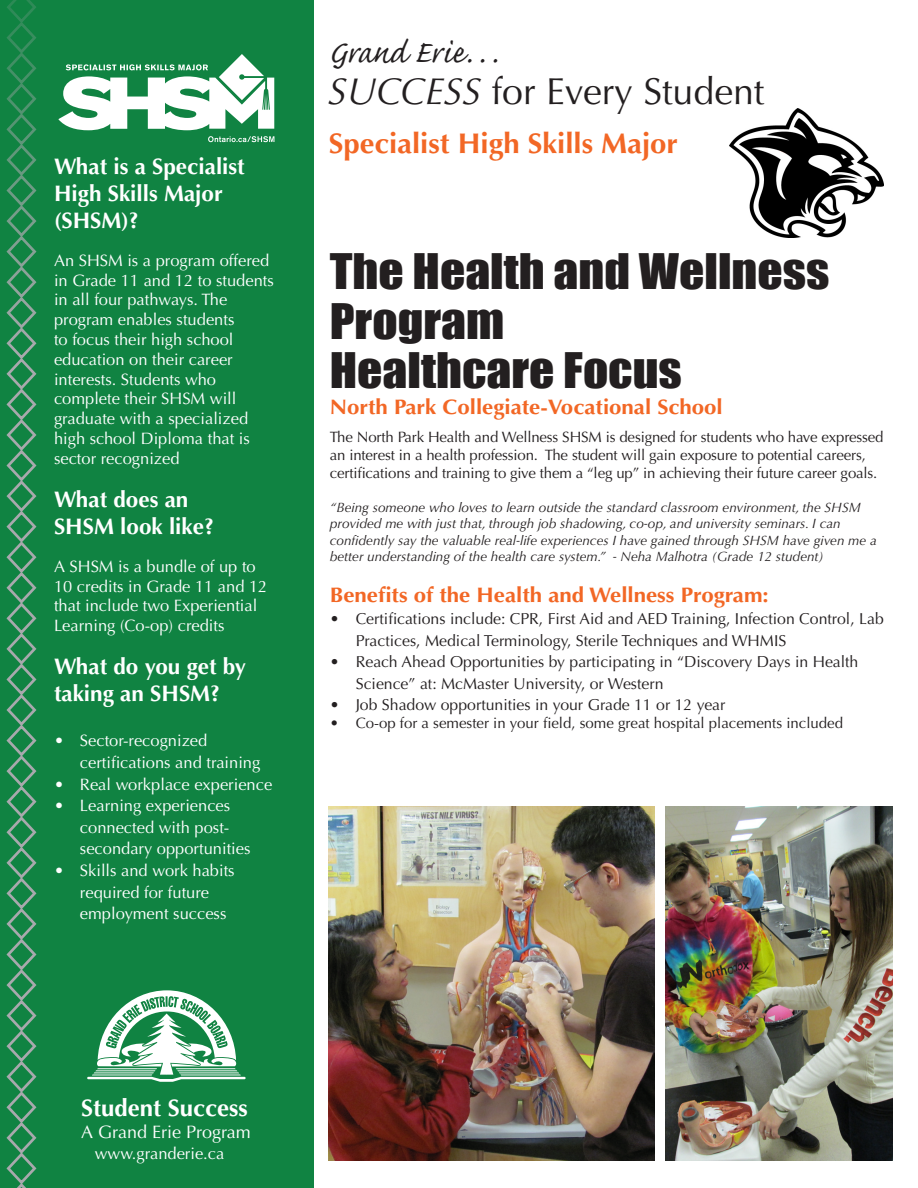
<style>
.page{position:relative;width:918px;height:1188px;background:#fff}
.page>*{position:absolute;margin:0;border:0;box-sizing:border-box;transform-origin:0 0}
.t1{font:45px/49.5px "Impact";color:#231f20;scale:1.1 1}
.t2{font:39.6px "Caflisch Script Web";color:#231f20}
.t3{font:37.5px "Optima LT Std";color:#231f20}
.t4{font:700 28.5px "Optima LT Std";color:#f26725}
.t5{font:700 24px "Optima LT Std";color:#fff}
.t6{font:700 22.5px/27px "Optima LT Std";color:#fff}
.t7{font:700 21px "Optima LT Std";color:#f26725;scale:1.06 1}
.t8{font:18px "Optima LT Std";color:#fff}
.t9{font:16.5px/19.8px "Optima LT Std";color:#fff}
.t10{font:15.9px/21.6px "Optima LT Std";color:#231f20}
.t11{font:15px/18px "Optima LT Std";letter-spacing:-.01em;color:#231f20}
.t12{font:italic 13.5px/16.2px "Optima LT Std";color:#231f20}
.s1{font-style:italic}
</style>
<div class="page">
<img style="left:730px;top:109px;width:153px;height:129px">
<div style="left:0;top:0;width:313px;height:1188px;background:#108342"></div>
<svg style="left:58px;top:54px;width:216px;height:88px"></svg>
<svg style="left:87px;top:990px;width:159px;height:92px"></svg>
<svg style="left:6px;top:0;width:31px;height:1188px"></svg>
<img style="left:665px;top:807px;width:228px;height:354px">
<img style="left:328px;top:807px;width:326px;height:354px">
<p class="t6" style="left:54px;top:153px;width:192px">What is a Specialist<br>High Skills Major (SHSM)?</p>
<p class="t9" style="left:54px;top:251px;width:221px">An SHSM is a program offered in Grade 11 and 12 to students in all four pathways. The program enables students<br>to focus their high school education on their career interests. Students who complete their SHSM will graduate with a specialized high school Diploma that is sector recognized</p>
<p class="t6" style="left:54px;top:486px;width:162px">What does an<br>SHSM look like?</p>
<p class="t9" style="left:54px;top:557px;width:215px">A SHSM is a bundle of up to<br>10 credits in Grade 11 and 12 that include two Experiential<br>Learning (Co-op) credits</p>
<p class="t6" style="left:54px;top:654px;width:194px">What do you get by taking an SHSM?</p>
<p class="t9" style="left:80px;top:730px;width:182px;line-height:21.6px;text-indent:-26px">• Sector-recognized certifications and training</p>
<p class="t9" style="left:54px;top:774px;width:220px">• Real workplace experience</p>
<p class="t9" style="left:80px;top:795px;width:172px;line-height:21.6px;text-indent:-26px">• Learning experiences connected with post&shy;secondary opportunities</p>
<p class="t9" style="left:80px;top:860px;width:156px;line-height:21.6px;text-indent:-26px">• Skills and work habits required for future employment success</p>
<p class="t2" style="left:329px;top:32px;width:175px">Grand Erie…</p>
<p class="t3" style="left:328px;top:69px;width:438px"><span class="s1">SUCCESS</span> for Every Student</p>
<p class="t4" style="left:329px;top:126px;width:351px">Specialist High Skills Major</p>
<p class="t1" style="left:330px;top:246px;width:456px">The Health and Wellness<br>Program</p>
<p class="t1" style="left:330px;top:345px;width:322px">Healthcare Focus</p>
<p class="t7" style="left:330px;top:394px;width:372px">North Park Collegiate-Vocational School</p>
<p class="t11" style="left:330px;top:428px;width:555px">The North Park Health and Wellness SHSM is designed for students who have expressed an interest in a health profession. The student will gain exposure to potential careers, certifications and training to give them a “leg up” in achieving their future career goals.</p>
<p class="t12" style="left:330px;top:500px;width:548px">“Being someone who loves to learn outside the standard classroom environment, the SHSM provided me with just that, through job shadowing, co-op, and university seminars. I can confidently say the valuable real-life experiences I have gained through SHSM have given me a better understanding of the health care system.” - Neha Malhotra (Grade 12 student)</p>
<p class="t7" style="left:330px;top:583px;width:416px">Benefits of the Health and Wellness Program:</p>
<p class="t10" style="left:356px;top:608px;width:530px;text-indent:-26px">• Certifications include: CPR, First Aid and AED Training, Infection Control, Lab<br>Practices, Medical Terminology, Sterile Techniques and WHMIS</p>
<p class="t10" style="left:356px;top:651px;width:504px;text-indent:-26px">• Reach Ahead Opportunities by participating in “Discovery Days in Health<br>Science” at: McMaster University, or Western</p>
<p class="t10" style="left:330px;top:694px;width:397px">• Job Shadow opportunities in your Grade 11 or 12 year</p>
<p class="t11" style="left:330px;top:714px;width:515px">• Co-op for a semester in your field, some great hospital placements included</p>
<p class="t5" style="left:81px;top:1094px;width:168px">Student Success</p>
<p class="t8" style="left:81px;top:1121px;width:171px">A Grand Erie Program</p>
<p class="t9" style="left:95px;top:1144px;width:131px">www.granderie.ca</p>
</div>
